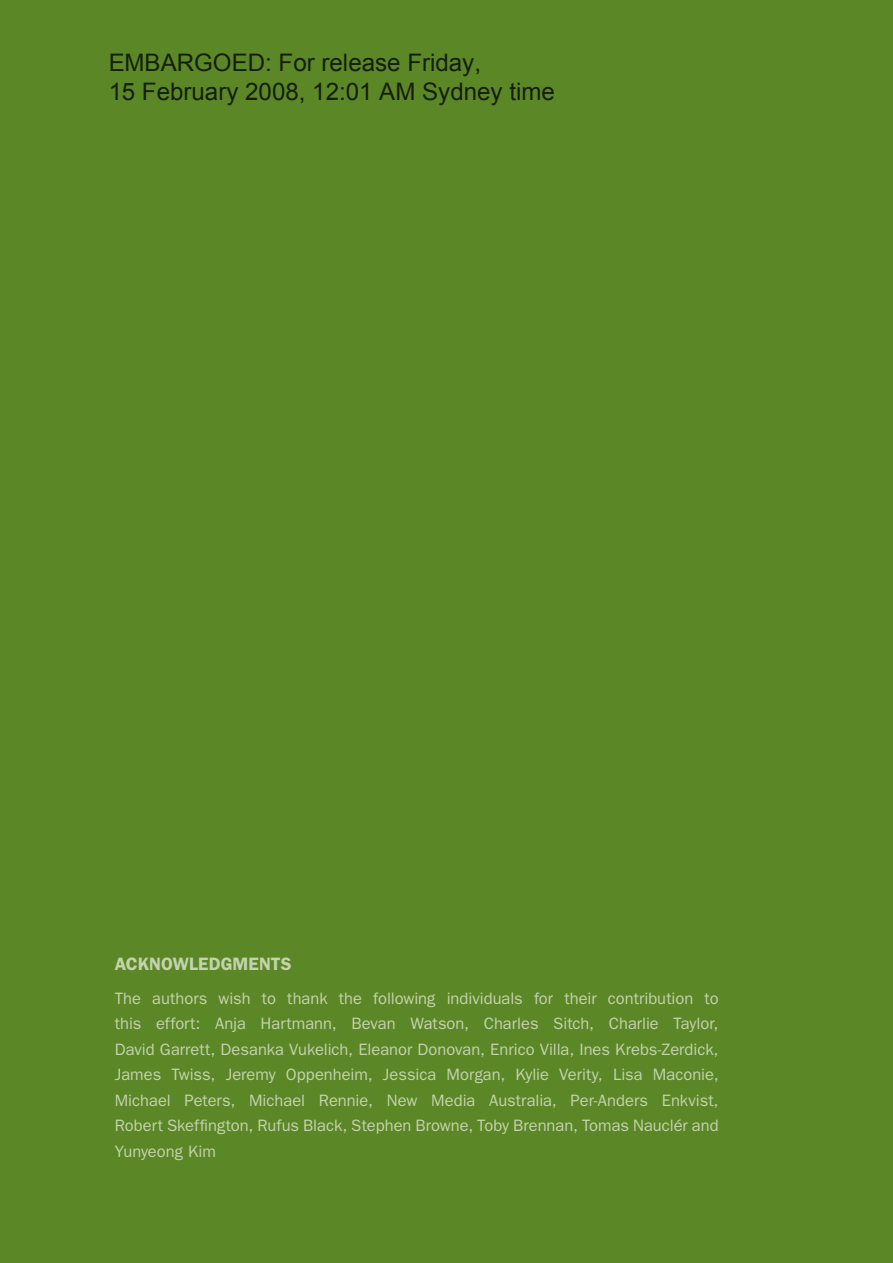
<style>
.page{position:relative;width:893px;height:1263px;background:#5c8727}
.page>*{position:absolute;margin:0;border:0;box-sizing:border-box;transform-origin:0 0}
.t1{font:24.15px/29px "Arial";color:rgb(0 0 0/.78)}
.t2{font:600 18px "ITC Franklin Gothic Std";color:#c4d3ae}
.t3{font:16.5px/25.5px "ITC Franklin Gothic Std";color:#c4d3ae;text-align:justify}
</style>
<div class="page">
<h1 class="t1" style="left:108px;top:48px;width:448px">EMBARGOED: For release Friday,<br>15 February 2008, 12:01 AM Sydney time</h1>
<p class="t2" style="left:115px;top:953px;width:48px">ACKNOWLEDGMENTS</p>
<p class="t3" style="left:115px;top:985px;width:605px">The authors wish to thank the following individuals for their contribution to this effort: Anja Hartmann, Bevan Watson, Charles Sitch, Charlie Taylor, David Garrett, Desanka Vukelich, Eleanor Donovan, Enrico Villa, Ines Krebs-Zerdick, James Twiss, Jeremy Oppenheim, Jessica Morgan, Kylie Verity, Lisa Maconie, Michael Peters, Michael Rennie, New Media Australia, Per-Anders Enkvist, Robert Skeffington, Rufus Black, Stephen Browne, Toby Brennan, Tomas Nauclér and Yunyeong Kim</p>
</div>
